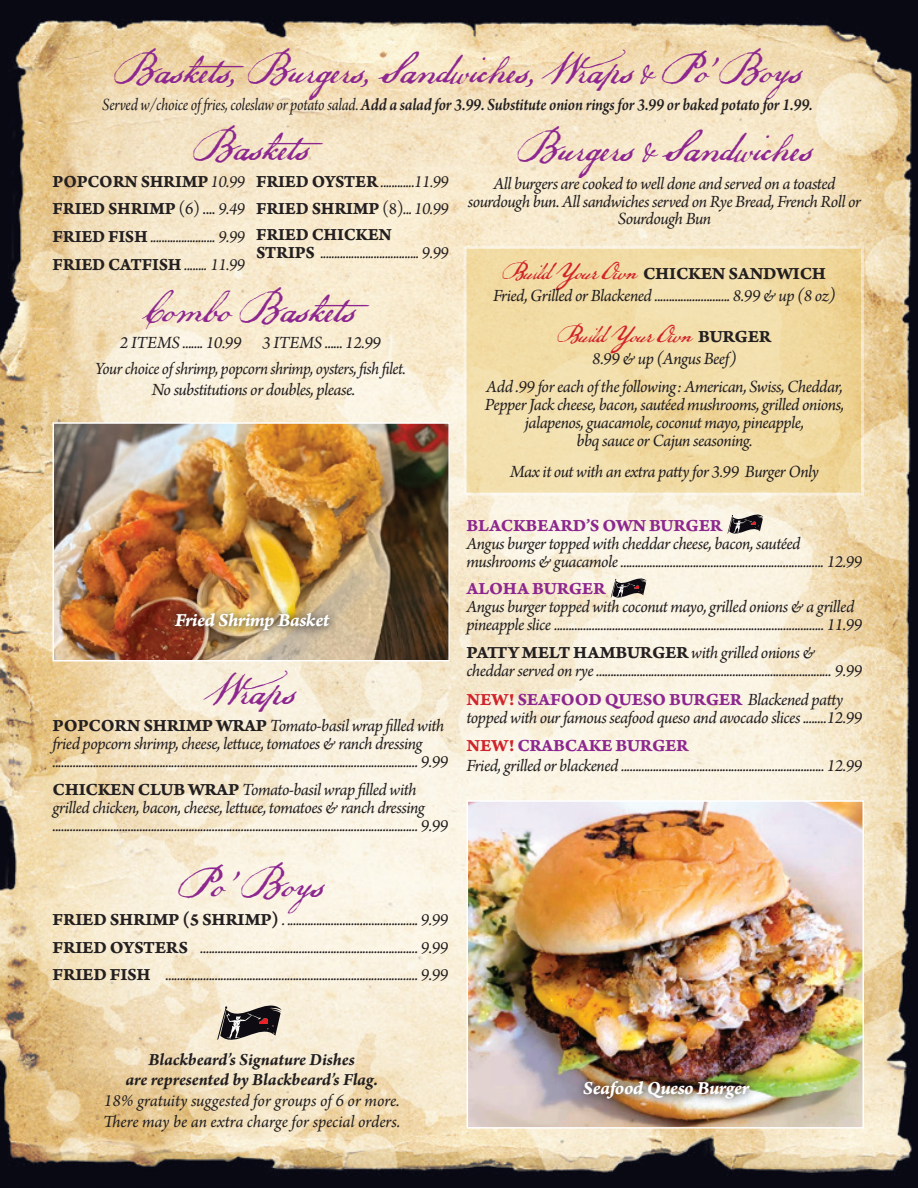
<style>
.page{position:relative;width:918px;height:1188px;background:#fff}
.page>*{position:absolute;margin:0;border:0;box-sizing:border-box;transform-origin:0 0}
.t1{font:42px "P22 Declaration Script";color:#8d278f}
.t2{font:24px "P22 Declaration Alternate";letter-spacing:-.025em;color:#d1232a}
.t3{font:19.5px "Arno Pro Bold Italic Caption";letter-spacing:-.025em;color:#fff}
.t4{font:italic 18px/18px "Arno Pro";letter-spacing:-.03em;color:#231f20}
.t5{font:18px/27.8px "Arno Pro Bold Caption";letter-spacing:-.015em;color:#231f20}
.t6{font:italic 600 18px "Arno Pro";letter-spacing:-.015em;color:#231f20;scale:.9 1}
.t7{font:18px "Arno Pro Bold Caption";letter-spacing:-.015em;color:#8d278f}
.t8{font:italic 18px/20.7px "Arno Pro";letter-spacing:-.005em;color:#231f20}
.t9{font:italic 700 18px/20.7px "Arno Pro";letter-spacing:-.005em;color:#231f20;text-align:center}
.s1{font-family:"Arno Pro Italic Subhead";font-weight:400;font-style:normal}
.s2{font-family:"P22 Declaration Alternate";font-size:24px;color:#d1232a}
.s3{font-family:"Arno Pro Bold Caption";font-size:18px;color:#231f20}
.s4{font-family:"Arno Pro";font-style:italic}
.s5{color:#d1232a}
.s6{font-family:"Arno Pro";font-style:italic;color:#231f20}
.s7{font-family:"Arno Pro"}
.s8{font-family:"Arno Pro Bold Caption";font-style:normal}
</style>
<div class="page">
<img style="left:0;top:0;width:918px;height:1188px">
<svg style="left:464px;top:246px;width:400px;height:250px;background:#f2ddab"></svg>
<svg style="left:611px;top:575px;width:36px;height:26px"></svg>
<svg style="left:727px;top:511px;width:36px;height:26px"></svg>
<img style="left:55px;top:425px;width:392px;height:234px">
<div style="left:52px;top:422px;width:398px;height:240px;border:2px solid #fff"></div>
<img style="left:470px;top:803px;width:391px;height:323px">
<div style="left:467px;top:800px;width:397px;height:329px;border:2px solid #fff"></div>
<svg style="left:217px;top:1000px;width:64px;height:46px;background:#928981"></svg>
<img style="left:167px;top:605px;width:171px;height:35px">
<img style="left:575px;top:1071px;width:184px;height:37px">
<h1 class="t1" style="left:113px;top:44px;width:690px">Baskets, Burgers, Sandwiches, Wraps &amp; Po’ Boys</h1>
<p class="t6" style="left:102px;top:94px;width:791px"><span class="s1">Served w/choice of fries, coleslaw or potato salad.</span> Add a salad for 3.99. Substitute onion rings for 3.99 or baked potato for 1.99.</p>
<h1 class="t1" style="left:192px;top:121px;width:152px">Baskets</h1>
<h1 class="t1" style="left:516px;top:122px;width:298px">Burgers &amp; Sandwiches</h1>
<p class="t4" style="left:468px;top:176px;width:395px;line-height:17.5px;text-align:center">All burgers are cooked to well done and served on a toasted sourdough bun. All sandwiches served on Rye Bread, French Roll or<br>Sourdough Bun</p>
<p class="t5" style="left:503px;top:260px;width:325px"><span class="s2">Build Your Own</span> CHICKEN SANDWICH</p>
<p class="t4" style="left:493px;top:288px;width:344px">Fried, Grilled or Blackened .......................... 8.99 &amp; up (8 oz)</p>
<h2 class="t2" style="left:558px;top:320px;width:215px">Build Your Own <span class="s3">BURGER</span></h2>
<p class="t4" style="left:486px;top:346px;width:358px;line-height:27.8px;text-align:center">8.99 &amp; up (Angus Beef)<br>Add .99 for each of the following: American, Swiss, Cheddar,</p>
<p class="t4" style="left:485px;top:396px;width:361px;text-align:center">Pepper Jack cheese, bacon, sautéed mushrooms, grilled onions, jalapenos, guacamole, coconut mayo, pineapple,<br>bbq sauce or Cajun seasoning.</p>
<p class="t4" style="left:510px;top:463px;width:310px">Max it out with an extra patty for 3.99 Burger Only</p>
<p class="t7" style="left:467px;top:514px;width:257px">BLACKBEARD’S OWN BURGER</p>
<p class="t4" style="left:467px;top:535px;width:398px">Angus burger topped with cheddar cheese, bacon, sautéed mushrooms &amp; guacamole ...................................................................... 12.99</p>
<p class="t7" style="left:467px;top:578px;width:140px">ALOHA BURGER</p>
<p class="t4" style="left:467px;top:599px;width:398px">Angus burger topped with coconut mayo, grilled onions &amp; a grilled pineapple slice ............................................................................................. 11.99</p>
<p class="t5" style="left:467px;top:640px;width:350px">PATTY MELT HAMBURGER <span class="s4">with grilled onions &amp;</span></p>
<p class="t4" style="left:467px;top:663px;width:398px">cheddar served on rye ................................................................................. 9.99</p>
<p class="t7" style="left:467px;top:688px;width:378px"><span class="s5">NEW!</span> SEAFOOD QUESO BURGER <span class="s6">Blackened patty</span></p>
<p class="t4" style="left:467px;top:709px;width:397px">topped with our famous seafood queso and avocado slices ........12.99</p>
<p class="t7" style="left:467px;top:735px;width:223px"><span class="s5">NEW!</span> CRABCAKE BURGER</p>
<p class="t4" style="left:467px;top:758px;width:398px">Fried, grilled or blackened ...................................................................... 12.99</p>
<p class="t5" style="left:53px;top:168px;width:194px">POPCORN SHRIMP<span class="s4">10.99<br></span>FRIED SHRIMP <span class="s7">(6) ....</span> <span class="s4">9.49</span></p>
<p class="t4" style="left:53px;top:224px;width:194px;line-height:27.8px"><span class="s8">FRIED FISH</span> ....................... 9.99<br><span class="s8">FRIED CATFISH</span> ........ 11.99</p>
<p class="t4" style="left:256px;top:173px;width:194px"><span class="s8">FRIED OYSTER</span> ............11.99</p>
<p class="t5" style="left:256px;top:196px;width:194px;line-height:26.2px">FRIED SHRIMP <span class="s7">(8)</span><span class="s4">... 10.99<br></span>FRIED CHICKEN</p>
<p class="t4" style="left:256px;top:245px;width:194px"><span class="s8">STRIPS</span> ................................... 9.99</p>
<h1 class="t1" style="left:146px;top:283px;width:245px">Combo Baskets</h1>
<p class="t4" style="left:95px;top:330px;width:312px;line-height:26.2px;text-align:center">2 ITEMS ....... 10.99 3 ITEMS ...... 12.99<br>Your choice of shrimp, popcorn shrimp, oysters, fish filet.</p>
<p class="t4" style="left:152px;top:382px;width:205px">No substitutions or doubles, please.</p>
<p class="t3" style="left:175px;top:608px;width:156px">Fried Shrimp Basket</p>
<h1 class="t1" style="left:205px;top:665px;width:92px">Wraps</h1>
<p class="t4" style="left:52px;top:718px;width:398px"><span class="s8">POPCORN SHRIMP WRAP</span> Tomato-basil wrap filled with fried popcorn shrimp, cheese, lettuce, tomatoes &amp; ranch dressing .............................................................................................................................. 9.99</p>
<p class="t4" style="left:52px;top:782px;width:398px"><span class="s8">CHICKEN CLUB WRAP</span> Tomato-basil wrap filled with grilled chicken, bacon, cheese, lettuce, tomatoes &amp; ranch dressing .............................................................................................................................. 9.99</p>
<h1 class="t1" style="left:177px;top:858px;width:148px">Po’ Boys</h1>
<p class="t4" style="left:53px;top:907px;width:397px;line-height:27.8px;text-align:justify"><span class="s8">FRIED SHRIMP (5 SHRIMP)</span> . ............................................. 9.99<br><span class="s8">FRIED OYSTERS</span> ........................................................................... 9.99<br><span class="s8">FRIED FISH</span> ....................................................................................... 9.99</p>
<p class="t9" style="left:126px;top:1050px;width:254px">Blackbeard’s Signature Dishes<br>are represented by Blackbeard’s Flag.</p>
<p class="t8" style="left:103px;top:1091px;width:298px">18% gratuity suggested for groups of 6 or more.<br>There may be an extra charge for special orders.</p>
<p class="t3" style="left:583px;top:1075px;width:168px">Seafood Queso Burger</p>
</div>
